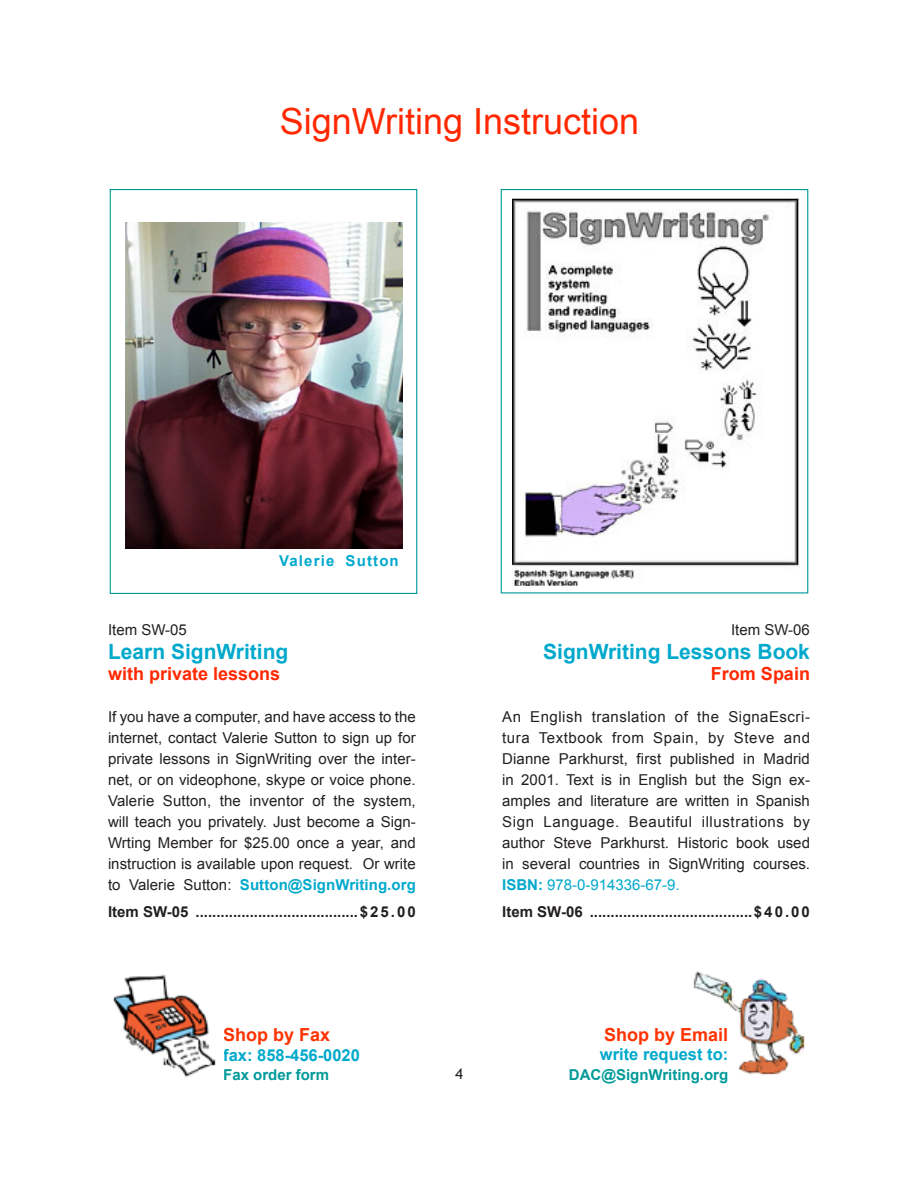
<style>
.page{position:relative;width:918px;height:1188px;background:#fff}
.page>*{position:absolute;margin:0;border:0;box-sizing:border-box;transform-origin:0 0}
.t1{font:36px "Arial";color:#ff2800}
.t2{font:700 21px "Arial";color:#00a9cc}
.t3{font:700 18px "Arial";color:#ff2800}
.t4{font:700 18px "Arial";color:#f30}
.t5{font:700 16.5px "Arial";color:#00a9cc}
.t6{font:15px/21px "Arial";color:#231f20;text-align:justify}
.t7{font:700 15px "Arial";color:#231f20}
.t8{font:700 15px "Arial";color:#099}
.t9{font:15px "Arial";color:#00a9cc}
.t10{font:700 15px "Arial";letter-spacing:.08em;color:#00a9cc}
.s1{font-weight:700;color:#00a9cc}
.s2{font-weight:700}
</style>
<div class="page">
<img style="left:693px;top:971px;width:112px;height:104px">
<img style="left:113px;top:974px;width:103px;height:103px">
<div style="left:110px;top:189px;width:307px;height:405px;border:1px solid #099"></div>
<div style="left:501px;top:189px;width:307px;height:404px;border:1px solid #099"></div>
<img style="left:513px;top:198px;width:286px;height:388px">
<img style="left:126px;top:222px;width:277px;height:326px">
<p class="t1" style="left:280px;top:98px;width:361px">SignWriting Instruction</p>
<p class="t10" style="left:279px;top:551px;width:121px">Valerie Sutton</p>
<p class="t6" style="left:108px;top:619px;width:80px">Item SW-05</p>
<p class="t2" style="left:108px;top:638px;width:182px">Learn SignWriting</p>
<p class="t3" style="left:108px;top:662px;width:174px">with private lessons</p>
<p class="t6" style="left:108px;top:706px;width:309px">If you have a computer, and have access to the internet, contact Valerie Sutton to sign up for private lessons in SignWriting over the inter&shy;net, or on videophone, skype or voice phone.<br>Valerie Sutton, the inventor of the system, will teach you privately. Just become a Sign-Wrting Member for $25.00 once a year, and instruction is available upon request. Or write to Valerie Sutton: <span class="s1">Sutton@SignWriting.org</span></p>
<p class="t7" style="left:108px;top:902px;width:309px">Item SW-05 .......................................$25.00</p>
<p class="t4" style="left:223px;top:1023px;width:109px">Shop by Fax</p>
<p class="t5" style="left:223px;top:1044px;width:138px">fax: 858-456-0020</p>
<p class="t8" style="left:223px;top:1065px;width:107px">Fax order form</p>
<p class="t6" style="left:731px;top:619px;width:80px">Item SW-06</p>
<p class="t2" style="left:543px;top:638px;width:268px">SignWriting Lessons Book</p>
<p class="t3" style="left:711px;top:662px;width:101px">From Spain</p>
<p class="t6" style="left:502px;top:706px;width:309px">An English translation of the SignaEscri&shy;tura Textbook from Spain, by Steve and Dianne Parkhurst, first published in Madrid in 2001. Text is in English but the Sign ex&shy;amples and literature are written in Spanish Sign Language. Beautiful illustrations by author Steve Parkhurst. Historic book used in several countries in SignWriting courses.</p>
<p class="t9" style="left:502px;top:875px;width:179px"><span class="s2">ISBN:</span> 978-0-914336-67-9.</p>
<p class="t7" style="left:502px;top:902px;width:309px">Item SW-06 .......................................$40.00</p>
<p class="t4" style="left:604px;top:1022px;width:126px">Shop by Email</p>
<p class="t5" style="left:600px;top:1043px;width:130px">write request to:</p>
<p class="t8" style="left:569px;top:1064px;width:161px">DAC@SignWriting.org</p>
</div>
